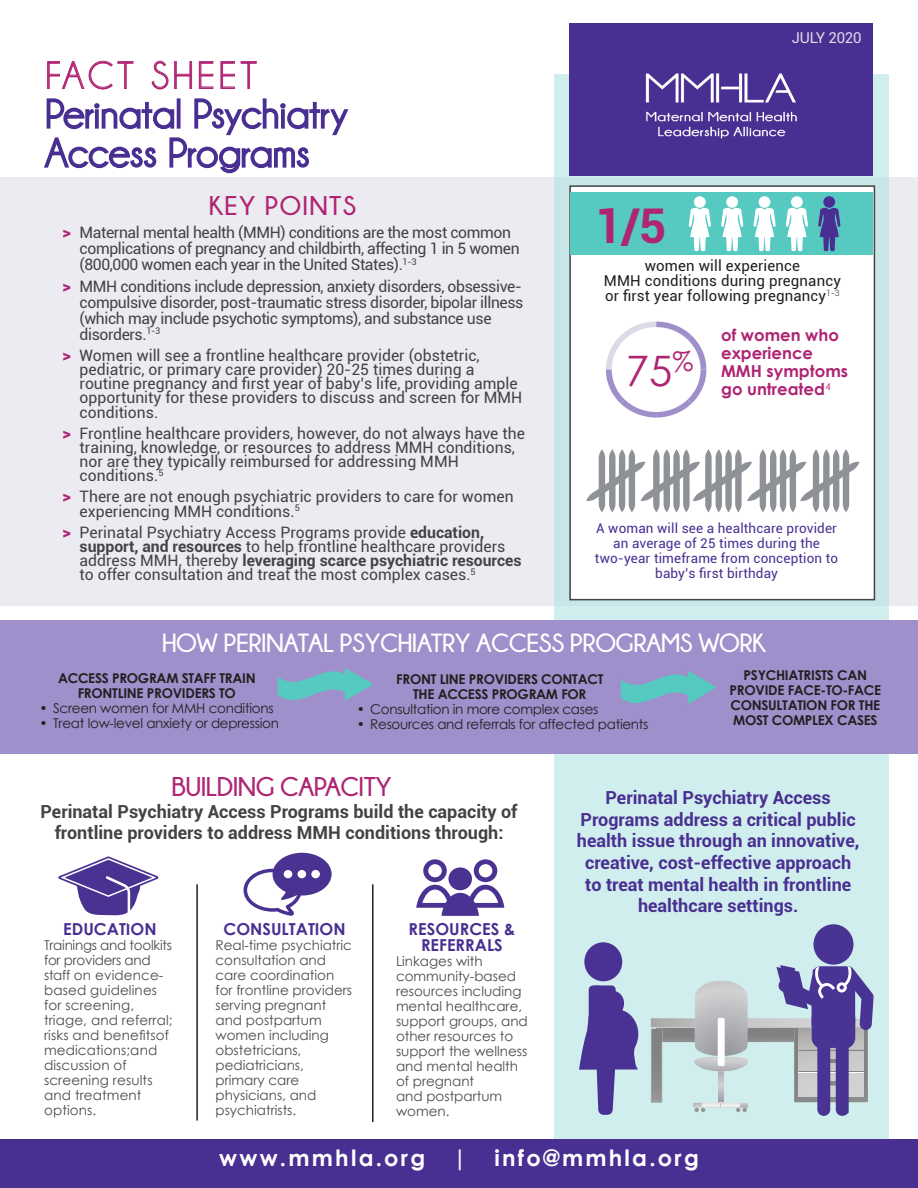
<style>
.page{position:relative;width:918px;height:1188px;background:#fff}
.page>*{position:absolute;margin:0;border:0;box-sizing:border-box;transform-origin:0 0}
.t1{font:700 48px "Roboto";color:#ae2573}
.t2{font:42px "Century Gothic";color:#ae2573}
.t3{font:39px "Champagne&Limousines";letter-spacing:.1em;color:#ae2573}
.t4{font:27.15px "Century Gothic";color:#ae2573}
.large_bullets{font:700 27px "Champagne&Limousines";letter-spacing:-.02em;color:#ae2573}
.large_bullets-2{font:700 27px "Champagne&Limousines";letter-spacing:.05em;color:#ae2573}
.large_bullets-3{font:700 26.25px "Champagne&Limousines";letter-spacing:-.02em;color:#fff}
.t5{font:700 22.5px "Century Gothic";letter-spacing:.1em;color:#fff}
.t6{font:700 18px/21.6px "Roboto";color:#492f92;text-align:center}
.t7{font:700 18px/21px "Roboto";color:#414345;text-align:center}
.t8{font:700 16.5px/18px "Century Gothic";color:#ae2573}
.t9{font:700 16.5px/16.5px "Century Gothic";color:#492f92;text-align:center}
.Paragraph_Style_1{font:15.75px/14.2px "Roboto";color:#414345}
.Paragraph_Style_1-2{font:15.75px/15.8px "Roboto";letter-spacing:-.025em;color:#414345}
.t10{font:15px/15px "Roboto";letter-spacing:.01em;color:#231f20;text-align:center}
.large_bullets-4{font:15px "Roboto";letter-spacing:-.02em;color:#dcdae7}
.t11{font:13.5px/15px "Century Gothic";color:#494b4e}
.t12{font:700 13.5px/15px "Century Gothic";letter-spacing:-.02em;color:#231f20;text-align:center}
.t13{font:13.5px "Century Gothic";letter-spacing:-.02em;color:#231f20}
.t14{font:13.5px/15px "Roboto";letter-spacing:.01em;color:#492f92;text-align:center}
.t15{font:9.6px "Century Gothic";color:#ae2573}
.s1{font-weight:900;font-size:16.5px;color:#ae2573}
.s2{font-weight:700}
</style>
<div class="page">
<div style="left:0;top:177px;width:918px;height:429px;background:#ecebf1"></div>
<svg style="left:47px;top:61px;width:87px;height:29px"></svg>
<svg style="left:151px;top:61px;width:41px;height:29px"></svg>
<svg style="left:199px;top:61px;width:15px;height:28px"></svg>
<svg style="left:220px;top:61px;width:37px;height:28px"></svg>
<svg style="left:44px;top:98px;width:305px;height:76px"></svg>
<div style="left:555px;top:74px;width:334px;height:1084px;background:#d0eeed"></div>
<div style="left:0;top:1139px;width:918px;height:49px;background:#492f92"></div>
<div style="left:570px;top:23px;width:303px;height:152px;background:#492f92"></div>
<img style="left:645px;top:73px;width:152px;height:66px">
<div style="left:569px;top:185px;width:306px;height:415px;background:#fff;border:2px solid #414345"></div>
<svg style="left:606px;top:322px;width:100px;height:96px"></svg>
<div style="left:571px;top:193px;width:302px;height:62px;background:#56c9c1"></div>
<div style="left:694px;top:196px;width:12px;height:12px;background:#fff;border-radius:50%"></div>
<svg style="left:689px;top:207px;width:22px;height:44px"></svg>
<div style="left:726px;top:196px;width:12px;height:12px;background:#fff;border-radius:50%"></div>
<svg style="left:721px;top:207px;width:22px;height:44px"></svg>
<div style="left:759px;top:196px;width:11px;height:12px;background:#fff;border-radius:50%"></div>
<svg style="left:753px;top:207px;width:23px;height:44px"></svg>
<div style="left:791px;top:196px;width:12px;height:12px;background:#fff;border-radius:50%"></div>
<svg style="left:786px;top:207px;width:22px;height:44px"></svg>
<div style="left:823px;top:196px;width:12px;height:12px;background:#492f92;border-radius:50%"></div>
<svg style="left:818px;top:207px;width:23px;height:44px"></svg>
<svg style="left:244px;top:853px;width:88px;height:63px"></svg>
<svg style="left:58px;top:856px;width:101px;height:60px"></svg>
<hr style="left:196px;top:884px;width:2px;height:237px;background:#231f20">
<hr style="left:372px;top:884px;width:2px;height:238px;background:#231f20">
<div style="left:0;top:621px;width:918px;height:133px;background:#9f8fca"></div>
<svg style="left:423px;top:859px;width:24px;height:23px"></svg>
<div style="left:428px;top:864px;width:14px;height:13px;background:#fff;border-radius:50%"></div>
<svg style="left:416px;top:885px;width:88px;height:31px"></svg>
<svg style="left:474px;top:859px;width:23px;height:23px"></svg>
<div style="left:479px;top:864px;width:13px;height:13px;background:#fff;border-radius:50%"></div>
<div style="left:448px;top:867px;width:24px;height:23px;background:#4a3292;border-radius:50%"></div>
<svg style="left:278px;top:668px;width:96px;height:33px"></svg>
<svg style="left:621px;top:671px;width:96px;height:33px"></svg>
<img style="left:656px;top:1028px;width:120px;height:14px">
<img style="left:651px;top:1029px;width:11px;height:74px">
<img style="left:652px;top:1027px;width:124px;height:1px">
<img style="left:719px;top:1071px;width:4px;height:32px">
<img style="left:693px;top:1103px;width:55px;height:5px">
<img style="left:702px;top:1103px;width:38px;height:5px">
<img style="left:694px;top:981px;width:54px;height:90px">
<svg style="left:715px;top:1002px;width:12px;height:16px"></svg>
<svg style="left:736px;top:1108px;width:11px;height:4px"></svg>
<svg style="left:695px;top:1108px;width:10px;height:4px"></svg>
<div style="left:584px;top:942px;width:38px;height:39px;background:#493293;border-radius:50%"></div>
<svg style="left:579px;top:985px;width:59px;height:130px"></svg>
<div style="left:602px;top:991px;width:22px;height:25px;background:#493293;border-radius:50%"></div>
<img style="left:651px;top:1018px;width:125px;height:9px">
<div style="left:813px;top:924px;width:40px;height:41px;background:#493393;border-radius:50%"></div>
<svg style="left:776px;top:965px;width:98px;height:151px"></svg>
<div style="left:718px;top:1018px;width:7px;height:48px;background:#fff;border-radius:2px"></div>
<svg style="left:586px;top:449px;width:274px;height:63px"></svg>
<p class="t3" style="left:46px;top:56px;width:213px">FACT SHEET</p>
<p class="large_bullets-2" style="left:209px;top:190px;width:149px">KEY POINTS</p>
<p class="Paragraph_Style_1-2" style="left:80px;top:224px;width:441px;text-indent:-17px"><span class="s1">&gt;</span> Maternal mental health (MMH) conditions are the most common complications of pregnancy and childbirth, affecting 1 in 5 women (800,000 women each year in the United States).<sup>1-3</sup></p>
<p class="Paragraph_Style_1-2" style="left:80px;top:278px;width:445px;text-indent:-17px"><span class="s1">&gt;</span> MMH conditions include depression, anxiety disorders, obsessive&shy;compulsive disorder, post-traumatic stress disorder, bipolar illness (which may include psychotic symptoms), and substance use disorders.<sup>1-3</sup></p>
<p class="Paragraph_Style_1" style="left:80px;top:347px;width:444px;text-indent:-17px"><span class="s1">&gt;</span> Women will see a frontline healthcare provider (obstetric, pediatric, or primary care provider) 20-25 times during a routine pregnancy and first year of baby’s life, providing ample opportunity for these providers to discuss and screen for MMH conditions.</p>
<p class="Paragraph_Style_1" style="left:80px;top:425px;width:447px;text-indent:-17px"><span class="s1">&gt;</span> Frontline healthcare providers, however, do not always have the training, knowledge, or resources to address MMH conditions, nor are they typically reimbursed for addressing MMH conditions.<sup>5</sup></p>
<p class="Paragraph_Style_1" style="left:80px;top:489px;width:436px;text-indent:-17px"><span class="s1">&gt;</span> There are not enough psychiatric providers to care for women experiencing MMH conditions.<sup>5</sup></p>
<p class="Paragraph_Style_1" style="left:80px;top:524px;width:443px;text-indent:-17px"><span class="s1">&gt;</span> Perinatal Psychiatry Access Programs provide <span class="s2">education, support, and resources</span> to help frontline healthcare providers address MMH, thereby <span class="s2">leveraging scarce psychiatric resources </span>to offer consultation and treat the most complex cases.<sup>5</sup></p>
<p class="t1" style="left:595px;top:192px;width:73px">1/5</p>
<p class="large_bullets-4" style="left:792px;top:27px;width:71px">JULY 2020</p>
<p class="t10" style="left:604px;top:257px;width:238px">women will experience<br>MMH conditions during pregnancy or first year following pregnancy<sup>1-3</sup></p>
<p class="t4" style="left:672px;top:342px;width:23px">%</p>
<p class="t2" style="left:626px;top:342px;width:48px">75</p>
<p class="t8" style="left:721px;top:326px;width:129px">of women who experience<br>MMH symptoms go untreated</p>
<p class="t15" style="left:826px;top:380px;width:7px">4</p>
<p class="t14" style="left:595px;top:521px;width:245px">A woman will see a healthcare provider an average of 25 times during the two-year timeframe from conception to baby’s first birthday</p>
<p class="large_bullets-3" style="left:162px;top:628px;width:606px">HOW PERINATAL PSYCHIATRY ACCESS PROGRAMS WORK</p>
<p class="t12" style="left:58px;top:670px;width:199px">ACCESS PROGRAM STAFF TRAIN<br>FRONTLINE PROVIDERS TO</p>
<p class="t13" style="left:40px;top:698px;width:235px">• Screen women for MMH conditions</p>
<p class="t13" style="left:40px;top:713px;width:241px">• Treat low-level anxiety or depression</p>
<p class="t12" style="left:730px;top:667px;width:153px">PSYCHIATRISTS CAN<br>PROVIDE FACE-TO-FACE<br>CONSULTATION FOR THE<br>MOST COMPLEX CASES</p>
<p class="t12" style="left:396px;top:671px;width:209px">FRONT LINE PROVIDERS CONTACT<br>THE ACCESS PROGRAM FOR</p>
<p class="t13" style="left:357px;top:700px;width:243px">• Consultation in more complex cases</p>
<p class="t13" style="left:357px;top:715px;width:293px">• Resources and referrals for affected patients</p>
<p class="large_bullets" style="left:171px;top:772px;width:222px">BUILDING CAPACITY</p>
<p class="t7" style="left:41px;top:801px;width:478px">Perinatal Psychiatry Access Programs build the capacity of frontline providers to address MMH conditions through:</p>
<p class="t9" style="left:63px;top:920px;width:95px">EDUCATION</p>
<p class="t11" style="left:44px;top:937px;width:130px">Trainings and toolkits for providers and staff on evidence&shy;based guidelines for screening, triage, and referral; risks and benefitsof medications;and discussion of screening results and treatment options.</p>
<p class="t9" style="left:224px;top:920px;width:124px">CONSULTATION</p>
<p class="t11" style="left:216px;top:937px;width:138px">Real-time psychiatric consultation and care coordination for frontline providers serving pregnant and postpartum women including obstetricians, pediatricians, primary care physicians, and psychiatrists.</p>
<p class="t9" style="left:409px;top:920px;width:108px">RESOURCES &amp;<br>REFERRALS</p>
<p class="t11" style="left:396px;top:953px;width:133px">Linkages with community-based resources including mental healthcare, support groups, and other resources to support the wellness and mental health of pregnant<br>and postpartum women.</p>
<p class="t6" style="left:577px;top:786px;width:284px">Perinatal Psychiatry Access<br>Programs address a critical public health issue through an innovative, creative, cost-effective approach to treat mental health in frontline healthcare settings.</p>
<p class="t5" style="left:219px;top:1141px;width:481px">www.mmhla.org | info@mmhla.org</p>
</div>
